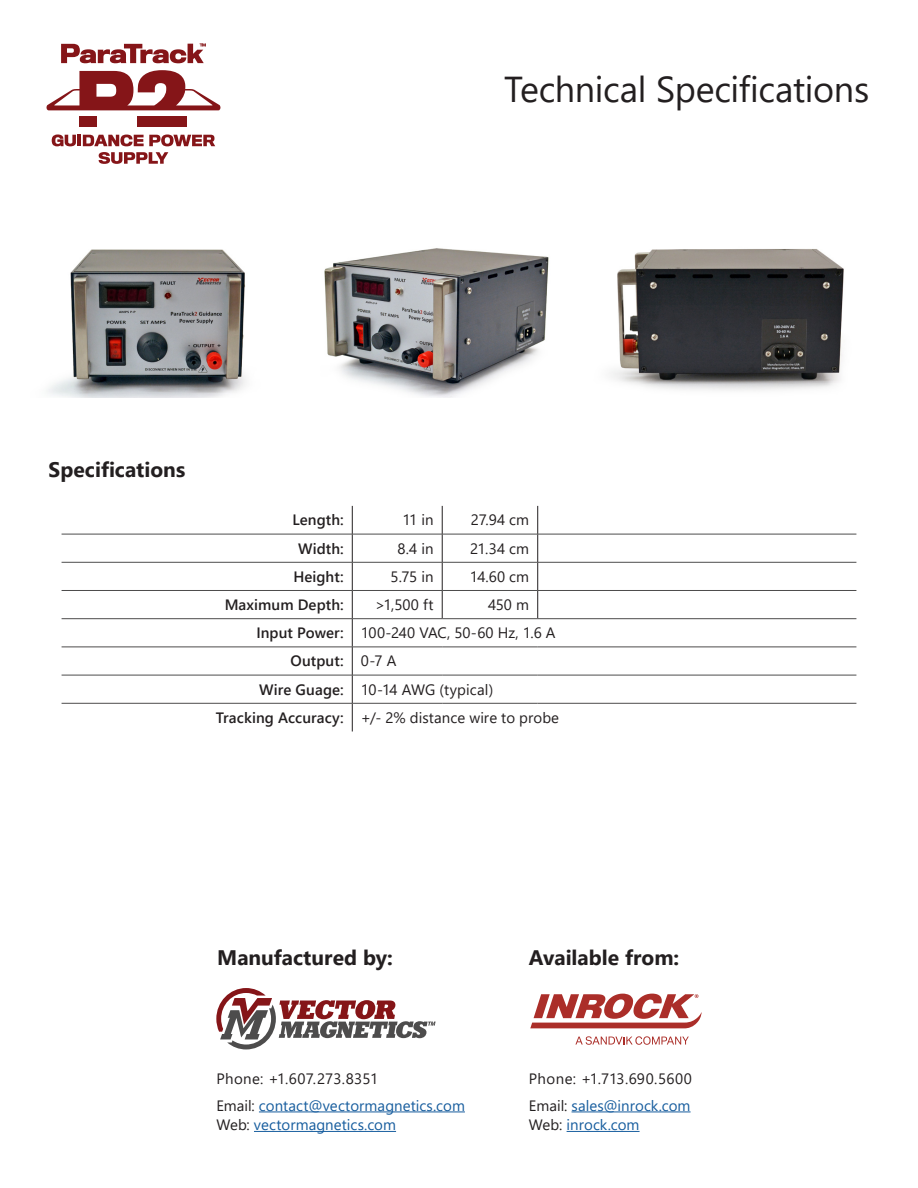
<style>
.page{position:relative;width:918px;height:1188px;background:#fff}
.page>*{position:absolute;margin:0;border:0;box-sizing:border-box;transform-origin:0 0}
.SubTitle{font:36px "Segoe UI";letter-spacing:-.01em;color:#231f20}
.Heading__H1{font:700 21px "Segoe UI";color:#231f20}
.Body{font:15px/26.2px "Segoe UI";letter-spacing:.005em;color:#231f20}
.Body-2{font:600 15px "Segoe UI";letter-spacing:.005em;color:#231f20}
.t1{font:15px "Segoe UI";letter-spacing:.005em;color:#175d9e}
.s1{color:#175d9e}
.s2{color:#231f20}
</style>
<div class="page">
<img style="left:324px;top:248px;width:225px;height:150px">
<img style="left:610px;top:249px;width:234px;height:142px">
<img style="left:47px;top:249px;width:199px;height:149px">
<svg style="left:442px;top:506px;width:1px;height:112px"></svg>
<svg style="left:537px;top:506px;width:1px;height:112px"></svg>
<svg style="left:352px;top:506px;width:1px;height:225px"></svg>
<hr style="left:62px;top:534px;width:290px;height:1px;background:#4d4c4c">
<hr style="left:62px;top:562px;width:290px;height:1px;background:#4d4c4c">
<hr style="left:62px;top:590px;width:290px;height:1px;background:#4d4c4c">
<hr style="left:62px;top:618px;width:290px;height:1px;background:#4d4c4c">
<hr style="left:62px;top:647px;width:290px;height:1px;background:#4d4c4c">
<hr style="left:62px;top:675px;width:290px;height:1px;background:#4d4c4c">
<hr style="left:352px;top:534px;width:90px;height:1px;background:#4d4c4c">
<hr style="left:352px;top:562px;width:90px;height:1px;background:#4d4c4c">
<hr style="left:352px;top:590px;width:90px;height:1px;background:#4d4c4c">
<hr style="left:352px;top:618px;width:90px;height:1px;background:#4d4c4c">
<hr style="left:352px;top:647px;width:90px;height:1px;background:#4d4c4c">
<hr style="left:442px;top:647px;width:96px;height:1px;background:#4d4c4c">
<hr style="left:538px;top:647px;width:318px;height:1px;background:#4d4c4c">
<hr style="left:352px;top:675px;width:90px;height:1px;background:#4d4c4c">
<hr style="left:442px;top:675px;width:96px;height:1px;background:#4d4c4c">
<hr style="left:538px;top:675px;width:318px;height:1px;background:#4d4c4c">
<hr style="left:442px;top:534px;width:96px;height:1px;background:#4d4c4c">
<hr style="left:442px;top:562px;width:96px;height:1px;background:#4d4c4c">
<hr style="left:442px;top:590px;width:96px;height:1px;background:#4d4c4c">
<hr style="left:442px;top:618px;width:96px;height:1px;background:#4d4c4c">
<hr style="left:538px;top:534px;width:318px;height:1px;background:#4d4c4c">
<hr style="left:538px;top:562px;width:318px;height:1px;background:#4d4c4c">
<hr style="left:538px;top:590px;width:318px;height:1px;background:#4d4c4c">
<hr style="left:538px;top:618px;width:318px;height:1px;background:#4d4c4c">
<hr style="left:62px;top:703px;width:290px;height:1px;background:#4d4c4c">
<hr style="left:352px;top:703px;width:90px;height:1px;background:#4d4c4c">
<hr style="left:442px;top:703px;width:96px;height:1px;background:#4d4c4c">
<hr style="left:538px;top:703px;width:318px;height:1px;background:#4d4c4c">
<svg style="left:61px;top:43px;width:145px;height:20px"></svg>
<svg style="left:52px;top:135px;width:163px;height:11px"></svg>
<svg style="left:99px;top:152px;width:69px;height:12px"></svg>
<div style="left:79px;top:116px;width:18px;height:10px;background:#851518"></div>
<svg style="left:46px;top:70px;width:175px;height:40px"></svg>
<div style="left:137px;top:116px;width:50px;height:10px;background:#851518"></div>
<hr style="left:259px;top:1112px;width:206px;height:1px;background:#175d9e">
<hr style="left:254px;top:1131px;width:142px;height:1px;background:#175d9e">
<svg style="left:216px;top:988px;width:220px;height:61px"></svg>
<hr style="left:572px;top:1112px;width:119px;height:1px;background:#175d9e">
<hr style="left:567px;top:1131px;width:73px;height:1px;background:#175d9e">
<svg style="left:530px;top:994px;width:172px;height:34px"></svg>
<svg style="left:575px;top:1036px;width:114px;height:9px"></svg>
<p class="SubTitle" style="left:504px;top:55px;width:367px">Technical Specifications</p>
<p class="Heading__H1" style="left:49px;top:450px;width:138px">Specifications</p>
<p class="Body-2" style="left:292px;top:506px;width:53px">Length:</p>
<p class="Body" style="left:403px;top:506px;width:33px">11 in</p>
<p class="Body" style="left:471px;top:506px;width:60px">27.94 cm</p>
<p class="Body-2" style="left:298px;top:534px;width:47px">Width:</p>
<p class="Body" style="left:397px;top:534px;width:38px">8.4 in</p>
<p class="Body" style="left:470px;top:534px;width:60px">21.34 cm</p>
<p class="Body-2" style="left:293px;top:562px;width:52px">Height:</p>
<p class="Body" style="left:391px;top:562px;width:44px">5.75 in</p>
<p class="Body" style="left:470px;top:562px;width:61px">14.60 cm</p>
<p class="Body-2" style="left:225px;top:591px;width:120px">Maximum Depth:</p>
<p class="Body" style="left:375px;top:590px;width:60px">&gt;1,500 ft</p>
<p class="Body" style="left:488px;top:590px;width:42px">450 m</p>
<p class="Body-2" style="left:256px;top:619px;width:89px">Input Power:</p>
<p class="Body" style="left:361px;top:618px;width:196px">100-240 VAC, 50-60 Hz, 1.6 A</p>
<p class="Body-2" style="left:291px;top:647px;width:55px">Output:</p>
<p class="Body" style="left:361px;top:647px;width:37px">0-7 A</p>
<p class="Body-2" style="left:259px;top:675px;width:86px">Wire Guage:</p>
<p class="Body" style="left:361px;top:675px;width:134px">10-14 AWG (typical)</p>
<p class="Body-2" style="left:216px;top:703px;width:129px">Tracking Accuracy:</p>
<p class="Body" style="left:361px;top:703px;width:200px">+/- 2% distance wire to probe</p>
<p class="Heading__H1" style="left:217px;top:937px;width:177px">Manufactured by:</p>
<p class="Body" style="left:216px;top:1065px;width:250px">Phone: +1.607.273.8351<br>Email: <span class="s1">contact@vectormagnetics.com</span></p>
<p class="t1" style="left:216px;top:1111px;width:181px"><span class="s2">Web:</span> vectormagnetics.com</p>
<h2 class="Heading__H1" style="left:529px;top:937px;width:152px">Available from:</h2>
<p class="Body" style="left:529px;top:1065px;width:165px">Phone: +1.713.690.5600<br>Email: <span class="s1">sales@inrock.com</span></p>
<p class="t1" style="left:529px;top:1111px;width:112px"><span class="s2">Web:</span> inrock.com</p>
</div>
